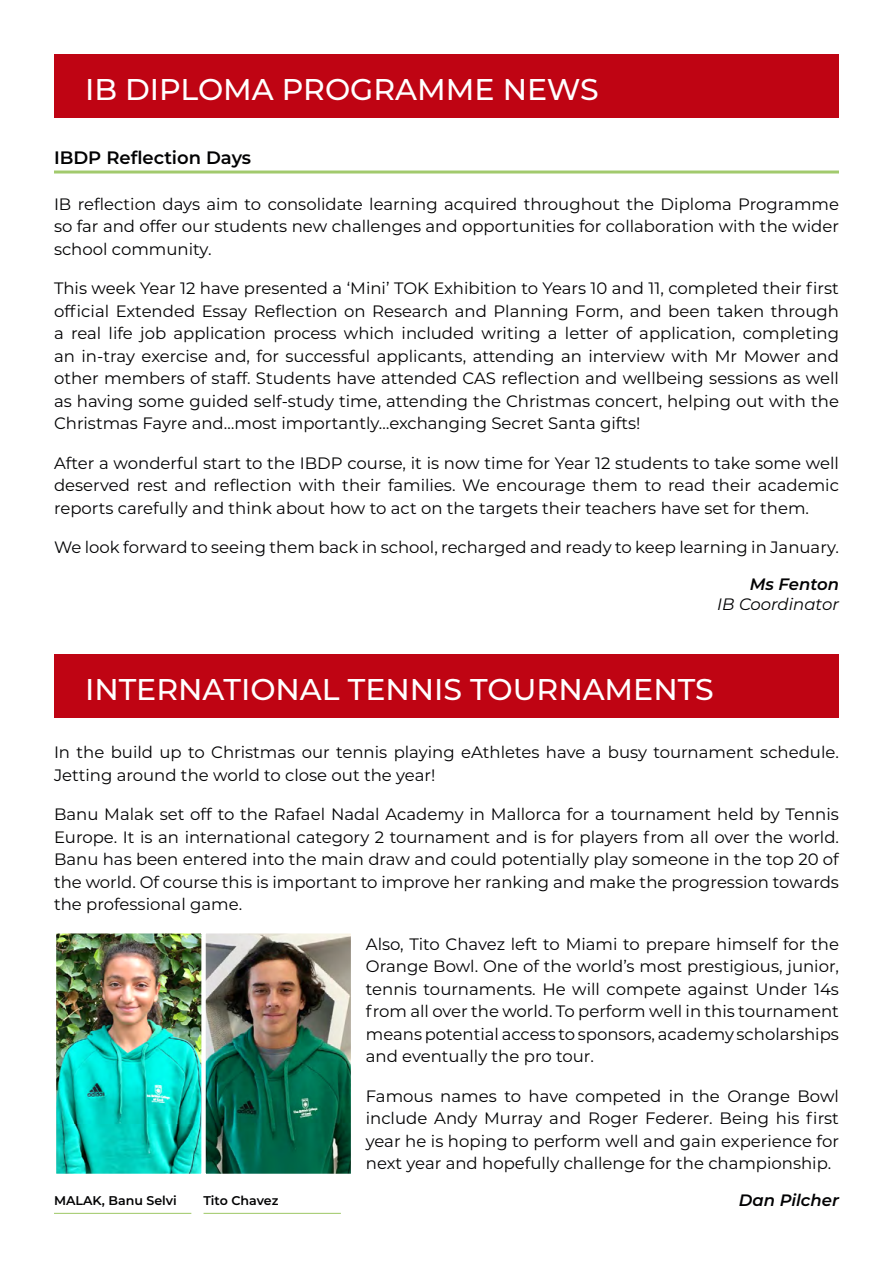
<style>
.page{position:relative;width:893px;height:1263px;background:#fff}
.page>*{position:absolute;margin:0;border:0;box-sizing:border-box;transform-origin:0 0}
.t1{font:500 30px "Montserrat";color:#fff}
.t2{font:600 18px "Montserrat";color:#020203}
.t3{font:16.5px/22.5px "Montserrat";color:#020203;text-align:justify}
.t4{font:italic 600 16.5px "Montserrat";color:#020203}
.t5{font:italic 16.5px "Montserrat";color:#020203}
.t6{font:600 12.6px "Montserrat";color:#020203}
</style>
<div class="page">
<div style="left:54px;top:54px;width:785px;height:64px;background:#bf0413"></div>
<hr style="left:54px;top:170px;width:785px;height:3px;background:#a2ca6d">
<div style="left:54px;top:654px;width:785px;height:64px;background:#bf0413"></div>
<img style="left:57px;top:934px;width:144px;height:239px">
<div style="left:54px;top:931px;width:150px;height:245px;border:2px solid #fff"></div>
<img style="left:207px;top:934px;width:143px;height:239px">
<div style="left:204px;top:931px;width:149px;height:245px;border:2px solid #fff"></div>
<hr style="left:54px;top:1213px;width:137px;height:1px;background:#a2ca6d">
<hr style="left:204px;top:1213px;width:137px;height:1px;background:#a2ca6d">
<h1 class="t1" style="left:85px;top:69px;width:515px">IB DIPLOMA PROGRAMME NEWS</h1>
<p class="t2" style="left:54px;top:145px;width:199px">IBDP Reflection Days</p>
<p class="t3" style="left:54px;top:192px;width:786px">IB reflection days aim to consolidate learning acquired throughout the Diploma Programme so far and offer our students new challenges and opportunities for collaboration with the wider school community.</p>
<p class="t3" style="left:54px;top:277px;width:787px">This week Year 12 have presented a ‘Mini’ TOK Exhibition to Years 10 and 11, completed their first official Extended Essay Reflection on Research and Planning Form, and been taken through a real life job application process which included writing a letter of application, completing an in-tray exercise and, for successful applicants, attending an interview with Mr Mower and other members of staff. Students have attended CAS reflection and wellbeing sessions as well as having some guided self-study time, attending the Christmas concert, helping out with the Christmas Fayre and…most importantly…exchanging Secret Santa gifts!</p>
<p class="t3" style="left:54px;top:451px;width:786px">After a wonderful start to the IBDP course, it is now time for Year 12 students to take some well deserved rest and reflection with their families. We encourage them to read their academic reports carefully and think about how to act on the targets their teachers have set for them.</p>
<p class="t3" style="left:54px;top:536px;width:787px">We look forward to seeing them back in school, recharged and ready to keep learning in January.</p>
<p class="t4" style="left:750px;top:573px;width:91px">Ms Fenton</p>
<p class="t5" style="left:717px;top:593px;width:123px">IB Coordinator</p>
<h1 class="t1" style="left:85px;top:669px;width:630px">INTERNATIONAL TENNIS TOURNAMENTS</h1>
<p class="t3" style="left:54px;top:741px;width:786px">In the build up to Christmas our tennis playing eAthletes have a busy tournament schedule.<br>Jetting around the world to close out the year!</p>
<p class="t3" style="left:54px;top:803px;width:786px">Banu Malak set off to the Rafael Nadal Academy in Mallorca for a tournament held by Tennis Europe. It is an international category 2 tournament and is for players from all over the world.<br>Banu has been entered into the main draw and could potentially play someone in the top 20 of the world. Of course this is important to improve her ranking and make the progression towards the professional game.</p>
<p class="t3" style="left:366px;top:932px;width:475px">Also, Tito Chavez left to Miami to prepare himself for the Orange Bowl. One of the world’s most prestigious, junior, tennis tournaments. He will compete against Under 14s from all over the world. To perform well in this tournament means potential access to sponsors, academy scholarships and eventually the pro tour.</p>
<p class="t3" style="left:366px;top:1084px;width:475px">Famous names to have competed in the Orange Bowl include Andy Murray and Roger Federer. Being his first year he is hoping to perform well and gain experience for next year and hopefully challenge for the championship.</p>
<p class="t4" style="left:739px;top:1189px;width:102px">Dan Pilcher</p>
<p class="t6" style="left:54px;top:1192px;width:124px">MALAK, Banu Selvi</p>
<p class="t6" style="left:204px;top:1192px;width:76px">Tito Chavez</p>
</div>
